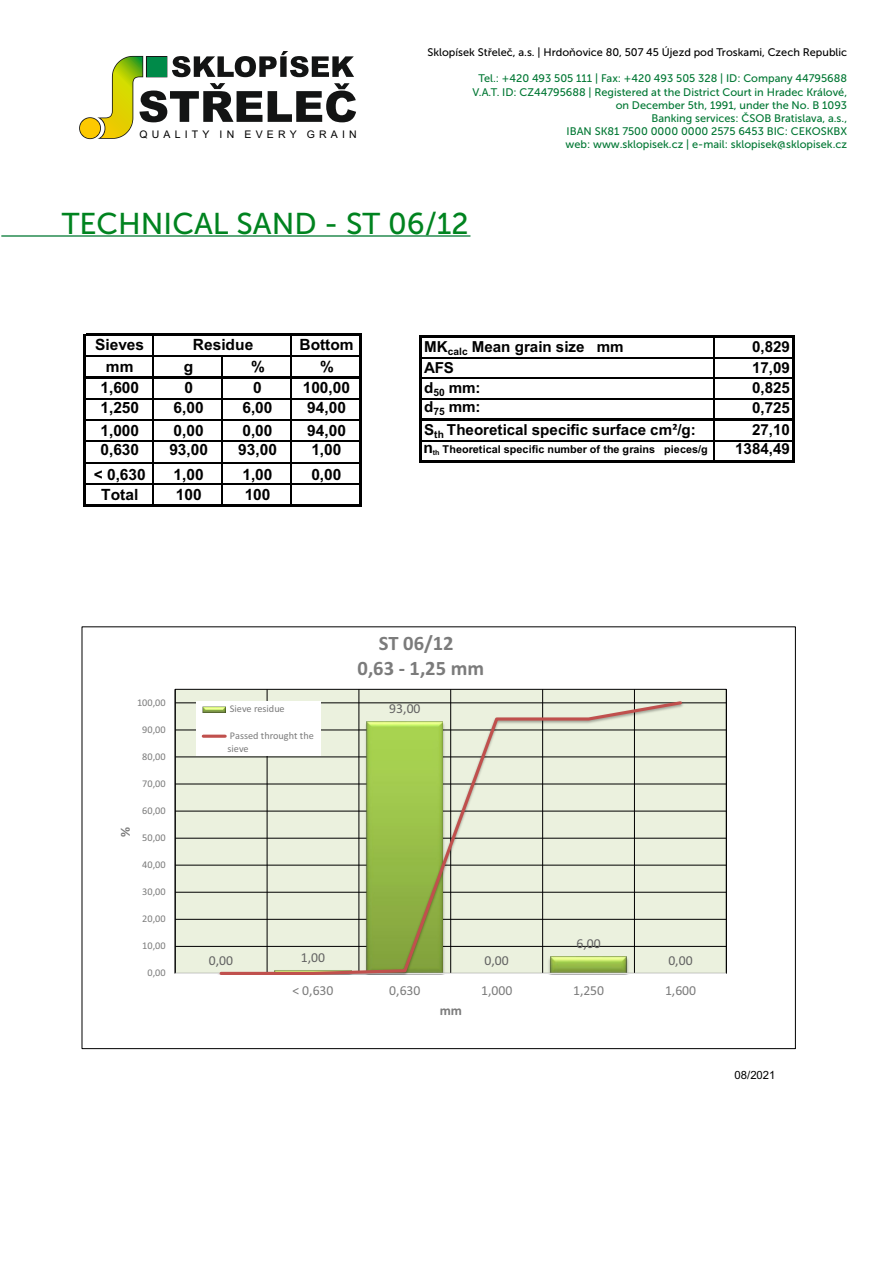
<style>
.page{position:relative;width:893px;height:1263px;background:#fff}
.page>*{position:absolute;margin:0;border:0;box-sizing:border-box;transform-origin:0 0}
.t1{font:30px "Museo Sans 500";color:#00831f}
.t2{font:700 20.55px/25px "Calibri";color:#7b7b7b;text-align:center}
.t3{font:700 15.45px "Arial";color:#000}
.t4{font:700 15.15px/18.6px "Arial";color:#000;text-align:right}
.t5{font:13.65px "Calibri";letter-spacing:-.005em;color:#7b7b7b}
.t6{font:13.65px "Calibri";letter-spacing:.01em;color:#626262}
.t7{font:700 13.65px "Calibri";color:#7b7b7b}
.t8{font:11.4px "Arial";color:#000}
.t9{font:10.95px/13.2px "Museo Sans 500";color:#073;text-align:right}
.t10{font:10.95px "Museo Sans 500";color:#000}
.t11{font:700 10.8px "Arial";color:#000}
.t12{font:10.5px "Arial";letter-spacing:.4em;color:#000}
.t13{font:10.35px "Calibri";color:#7b7b7b}
.t14{font:10.2px/12.6px "Calibri";color:#7b7b7b}
.s1{font-family:"Calibri"}
.s2{font-size:15.6px}
</style>
<div class="page">
<svg style="left:79px;top:51px;width:277px;height:88px"></svg>
<div style="left:80px;top:118px;width:20px;height:20px;background:#fdc900;border-radius:50%"></div>
<div style="left:147px;top:57px;width:20px;height:20px;background:#008a49"></div>
<hr style="left:1px;top:235px;width:469px;height:2px;background:#007732">
<hr style="left:713px;top:338px;width:2px;height:81px;background:#000">
<hr style="left:420px;top:335px;width:2px;height:128px;background:#000">
<hr style="left:713px;top:421px;width:2px;height:39px;background:#000">
<hr style="left:792px;top:338px;width:2px;height:125px;background:#000">
<hr style="left:422px;top:335px;width:372px;height:3px;background:#000">
<hr style="left:422px;top:357px;width:370px;height:1px;background:#000">
<hr style="left:422px;top:378px;width:370px;height:1px;background:#000">
<hr style="left:422px;top:398px;width:370px;height:2px;background:#000">
<hr style="left:422px;top:419px;width:372px;height:2px;background:#000">
<hr style="left:422px;top:440px;width:370px;height:1px;background:#000">
<hr style="left:422px;top:460px;width:372px;height:3px;background:#000">
<div style="left:175px;top:689px;width:551px;height:284px;background:#ebf1de"></div>
<hr style="left:175px;top:946px;width:551px;height:1px;background:#000">
<hr style="left:175px;top:919px;width:551px;height:1px;background:#000">
<hr style="left:175px;top:892px;width:551px;height:1px;background:#000">
<hr style="left:175px;top:865px;width:551px;height:1px;background:#000">
<hr style="left:175px;top:838px;width:551px;height:1px;background:#000">
<hr style="left:175px;top:811px;width:551px;height:1px;background:#000">
<hr style="left:175px;top:784px;width:551px;height:1px;background:#000">
<hr style="left:175px;top:757px;width:551px;height:1px;background:#000">
<hr style="left:175px;top:730px;width:551px;height:1px;background:#000">
<hr style="left:175px;top:703px;width:551px;height:1px;background:#000">
<hr style="left:267px;top:689px;width:1px;height:284px;background:#000">
<hr style="left:359px;top:689px;width:1px;height:284px;background:#000">
<hr style="left:450px;top:689px;width:1px;height:284px;background:#000">
<hr style="left:542px;top:689px;width:1px;height:284px;background:#000">
<hr style="left:634px;top:689px;width:1px;height:284px;background:#000">
<hr style="left:175px;top:973px;width:551px;height:1px;background:#e5e5e5">
<svg style="left:218px;top:699px;width:466px;height:276px"></svg>
<div style="left:196px;top:702px;width:125px;height:54px;background:#fff"></div>
<img style="left:203px;top:706px;width:22px;height:6px">
<hr style="left:203px;top:735px;width:22px;height:3px;background:#c0504d">
<hr style="left:86px;top:334px;width:275px;height:2px;background:#000">
<hr style="left:86px;top:356px;width:273px;height:1px;background:#000">
<hr style="left:153px;top:336px;width:1px;height:40px;background:#000">
<svg style="left:222px;top:357px;width:1px;height:19px"></svg>
<hr style="left:291px;top:336px;width:1px;height:40px;background:#000">
<hr style="left:86px;top:376px;width:275px;height:3px;background:#000">
<hr style="left:86px;top:398px;width:273px;height:1px;background:#000">
<hr style="left:86px;top:419px;width:273px;height:2px;background:#000">
<hr style="left:86px;top:441px;width:273px;height:1px;background:#000">
<hr style="left:86px;top:462px;width:273px;height:1px;background:#000">
<hr style="left:83px;top:334px;width:3px;height:172px;background:#000">
<hr style="left:153px;top:379px;width:1px;height:125px;background:#000">
<hr style="left:291px;top:379px;width:1px;height:125px;background:#000">
<hr style="left:359px;top:336px;width:2px;height:170px;background:#000">
<hr style="left:222px;top:379px;width:1px;height:125px;background:#000">
<hr style="left:86px;top:483px;width:273px;height:1px;background:#000">
<hr style="left:86px;top:504px;width:275px;height:2px;background:#000">
<p class="t12" style="left:139px;top:131px;width:219px">QUALITY IN EVERY GRAIN</p>
<p class="t10" style="left:427px;top:48px;width:421px">Sklopísek Střeleč, a.s. | Hrdoňovice 80, 507 45 Újezd pod Troskami, Czech Republic</p>
<p class="t9" style="left:473px;top:73px;width:376px">Tel.: +420 493 505 111 | Fax: +420 493 505 328 | ID: Company 44795688<br>V.A.T. ID: CZ44795688 | Registered at the District Court in Hradec Králové, on December 5th, 1991, under the No. B 1093<br>Banking services: ČSOB Bratislava, a.s.,<br>IBAN SK81 7500 0000 0000 2575 6453 BIC: CEKOSKBX<br>web: www.sklopisek.cz | e-mail: sklopisek@sklopisek.cz</p>
<h1 class="t1" style="left:62px;top:212px;width:408px">TECHNICAL SAND - ST 06/12</h1>
<h3 class="t3" style="left:95px;top:339px;width:50px">Sieves</h3>
<h3 class="t3" style="left:299px;top:339px;width:56px">Bottom</h3>
<h3 class="t3" style="left:106px;top:361px;width:29px">mm</h3>
<h3 class="t3" style="left:184px;top:361px;width:11px">g</h3>
<h3 class="t3" style="left:251px;top:361px;width:15px">%</h3>
<h3 class="t3" style="left:320px;top:361px;width:15px">%</h3>
<h3 class="t3" style="left:100px;top:382px;width:40px">1,600</h3>
<h3 class="t3" style="left:184px;top:382px;width:10px">0</h3>
<h3 class="t3" style="left:253px;top:382px;width:10px">0</h3>
<h3 class="t3" style="left:303px;top:382px;width:49px">100,00</h3>
<h3 class="t3" style="left:100px;top:402px;width:40px">1,250</h3>
<h3 class="t3" style="left:174px;top:402px;width:32px">6,00</h3>
<h3 class="t3" style="left:242px;top:402px;width:32px">6,00</h3>
<h3 class="t3" style="left:307px;top:402px;width:40px">94,00</h3>
<h3 class="t3" style="left:100px;top:424px;width:40px">1,000</h3>
<h3 class="t3" style="left:174px;top:424px;width:32px">0,00</h3>
<h3 class="t3" style="left:242px;top:424px;width:32px">0,00</h3>
<h3 class="t3" style="left:307px;top:424px;width:40px">94,00</h3>
<h3 class="t3" style="left:100px;top:443px;width:40px">0,630</h3>
<h3 class="t3" style="left:169px;top:443px;width:40px">93,00</h3>
<h3 class="t3" style="left:238px;top:443px;width:40px">93,00</h3>
<h3 class="t3" style="left:311px;top:443px;width:32px">1,00</h3>
<h3 class="t3" style="left:94px;top:469px;width:54px">&lt; 0,630</h3>
<h3 class="t3" style="left:174px;top:469px;width:32px">1,00</h3>
<h3 class="t3" style="left:242px;top:469px;width:32px">1,00</h3>
<h3 class="t3" style="left:311px;top:469px;width:32px">0,00</h3>
<h3 class="t3" style="left:101px;top:488px;width:39px">Total</h3>
<h3 class="t3" style="left:176px;top:488px;width:27px">100</h3>
<h3 class="t3" style="left:245px;top:488px;width:27px">100</h3>
<h3 class="t3" style="left:193px;top:339px;width:62px">Residue</h3>
<h3 class="t4" style="left:424px;top:339px;width:201px">MK<sub>calc</sub> Mean grain size mm</h3>
<h3 class="t4" style="left:752px;top:339px;width:39px">0,829</h3>
<h3 class="t4" style="left:424px;top:360px;width:32px">AFS</h3>
<h3 class="t4" style="left:752px;top:360px;width:39px">17,09</h3>
<h3 class="t4" style="left:424px;top:380px;width:58px">d<sub>50</sub> mm:</h3>
<h3 class="t4" style="left:752px;top:380px;width:39px">0,825</h3>
<h3 class="t4" style="left:424px;top:398px;width:58px">d<sub>75</sub> mm:</h3>
<h3 class="t4" style="left:752px;top:400px;width:39px">0,725</h3>
<h3 class="t4" style="left:424px;top:422px;width:273px">S<sub>th</sub> Theoretical specific surface cm<span class="s1">²</span>/g:</h3>
<h3 class="t4" style="left:735px;top:422px;width:56px">27,10<br>1384,49</h3>
<p class="t11" style="left:423px;top:445px;width:286px"><span class="s2">n</span><sub>th</sub> Theoretical specific number of the grains pieces/g</p>
<p class="t14" style="left:137px;top:697px;width:30px">100,00</p>
<p class="t14" style="left:142px;top:724px;width:25px">90,00</p>
<p class="t14" style="left:142px;top:751px;width:25px">80,00</p>
<p class="t14" style="left:142px;top:778px;width:25px">70,00</p>
<p class="t7" style="left:120px;top:836px;width:11px;rotate:-90deg">%</p>
<p class="t14" style="left:142px;top:805px;width:25px">60,00</p>
<p class="t13" style="left:142px;top:833px;width:25px">50,00</p>
<p class="t14" style="left:142px;top:859px;width:25px">40,00</p>
<p class="t14" style="left:142px;top:886px;width:25px">30,00</p>
<p class="t14" style="left:142px;top:913px;width:25px">20,00</p>
<p class="t14" style="left:142px;top:940px;width:25px">10,00</p>
<p class="t14" style="left:148px;top:967px;width:20px">0,00</p>
<p class="t14" style="left:230px;top:703px;width:56px">Sieve residue</p>
<p class="t14" style="left:228px;top:730px;width:88px">Passed throught the sieve</p>
<h2 class="t2" style="left:358px;top:632px;width:128px">ST 06/12<br>0,63 - 1,25 mm</h2>
<p class="t6" style="left:389px;top:703px;width:33px">93,00</p>
<p class="t6" style="left:209px;top:954px;width:26px">0,00</p>
<p class="t6" style="left:301px;top:952px;width:26px">1,00</p>
<p class="t6" style="left:485px;top:954px;width:26px">0,00</p>
<p class="t6" style="left:576px;top:938px;width:26px">6,00</p>
<p class="t6" style="left:668px;top:954px;width:26px">0,00</p>
<p class="t5" style="left:292px;top:985px;width:42px">&lt; 0,630</p>
<p class="t5" style="left:389px;top:985px;width:33px">0,630</p>
<p class="t5" style="left:481px;top:985px;width:33px">1,000</p>
<p class="t5" style="left:573px;top:985px;width:33px">1,250</p>
<p class="t5" style="left:665px;top:985px;width:33px">1,600</p>
<p class="t7" style="left:440px;top:1005px;width:24px">mm</p>
<p class="t8" style="left:735px;top:1070px;width:42px">08/2021</p>
</div>
